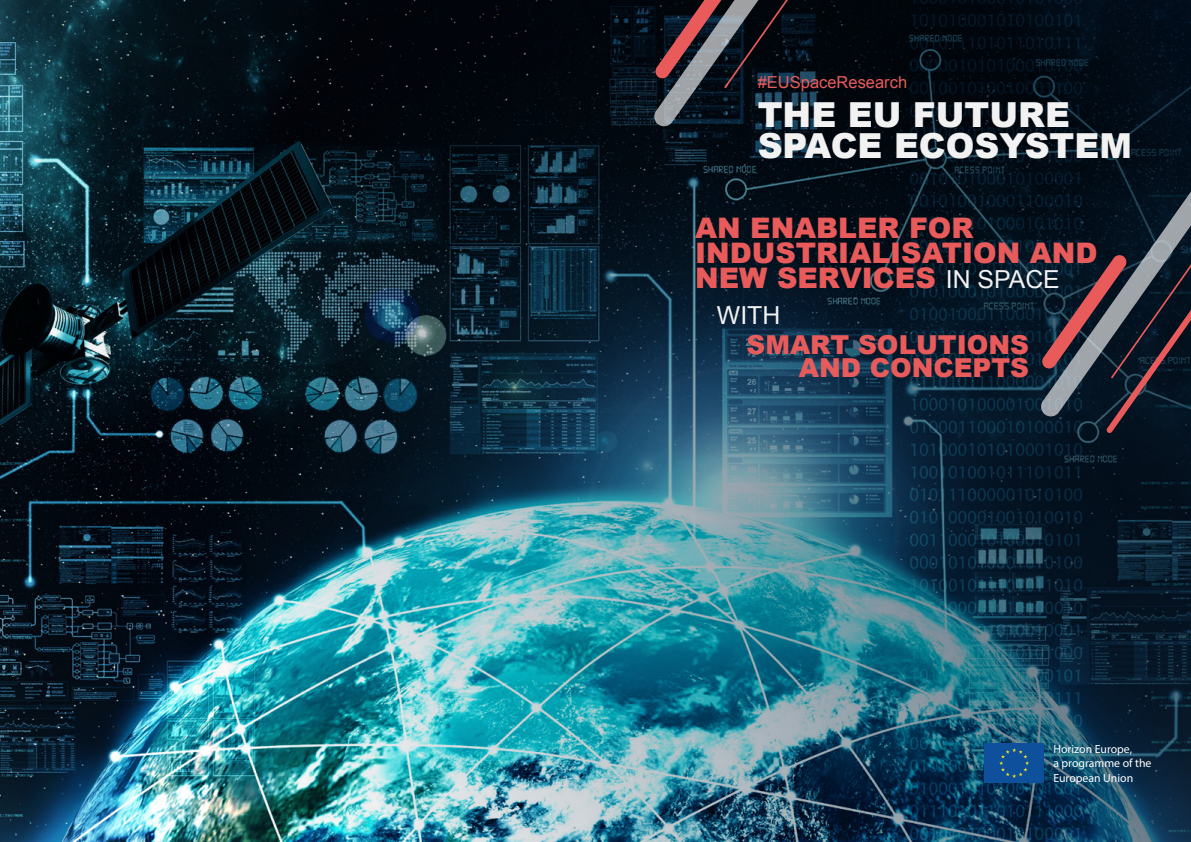
<style>
.page{position:relative;width:1191px;height:842px;background:#fff}
.page>*{position:absolute;margin:0;border:0;box-sizing:border-box;transform-origin:0 0}
.t1{font:900 34.5px/31px "Arial";color:#f2f2f2}
.t2{font:900 28.3px/25.2px "Arial";color:#e95b5b}
.t3{font:900 26.1px/23.2px "Arial";color:#e95b5b;text-align:right}
.t4{font:24.8px "Arial";color:#f2f2f2}
.t5{font:16.5px "Arial";color:#e95b5b}
.t6{font:11.8px/14.2px "Myriad Pro";color:#fff}
.s1{font-weight:400;font-size:24.8px;color:#f2f2f2}
</style>
<div class="page">
<img style="left:0;top:0;width:1191px;height:842px">
<svg style="left:1039px;top:111px;width:152px;height:307px;background:#0b1824"></svg>
<svg style="left:653px;top:0;width:224px;height:128px;background:#1f2129"></svg>
<svg style="left:1041px;top:254px;width:150px;height:179px;background:#34333f"></svg>
<div style="left:984px;top:743px;width:60px;height:40px;background:#0f509d"></div>
<svg style="left:999px;top:748px;width:30px;height:30px"></svg>
<p class="t5" style="left:757px;top:71px;width:151px">#EUSpaceResearch</p>
<p class="t1" style="left:757px;top:98px;width:376px">THE EU FUTURE<br>SPACE ECOSYSTEM</p>
<p class="t2" style="left:695px;top:214px;width:404px">AN ENABLER FOR<br>INDUSTRIALISATION AND<br>NEW SERVICES <span class="s1">IN SPACE</span></p>
<p class="t4" style="left:717px;top:299px;width:65px">WITH</p>
<p class="t3" style="left:746px;top:332px;width:284px">SMART SOLUTIONS<br>AND CONCEPTS</p>
<p class="t6" style="left:1053px;top:742px;width:100px">Horizon Europe,<br>a programme of the<br>European Union</p>
</div>
